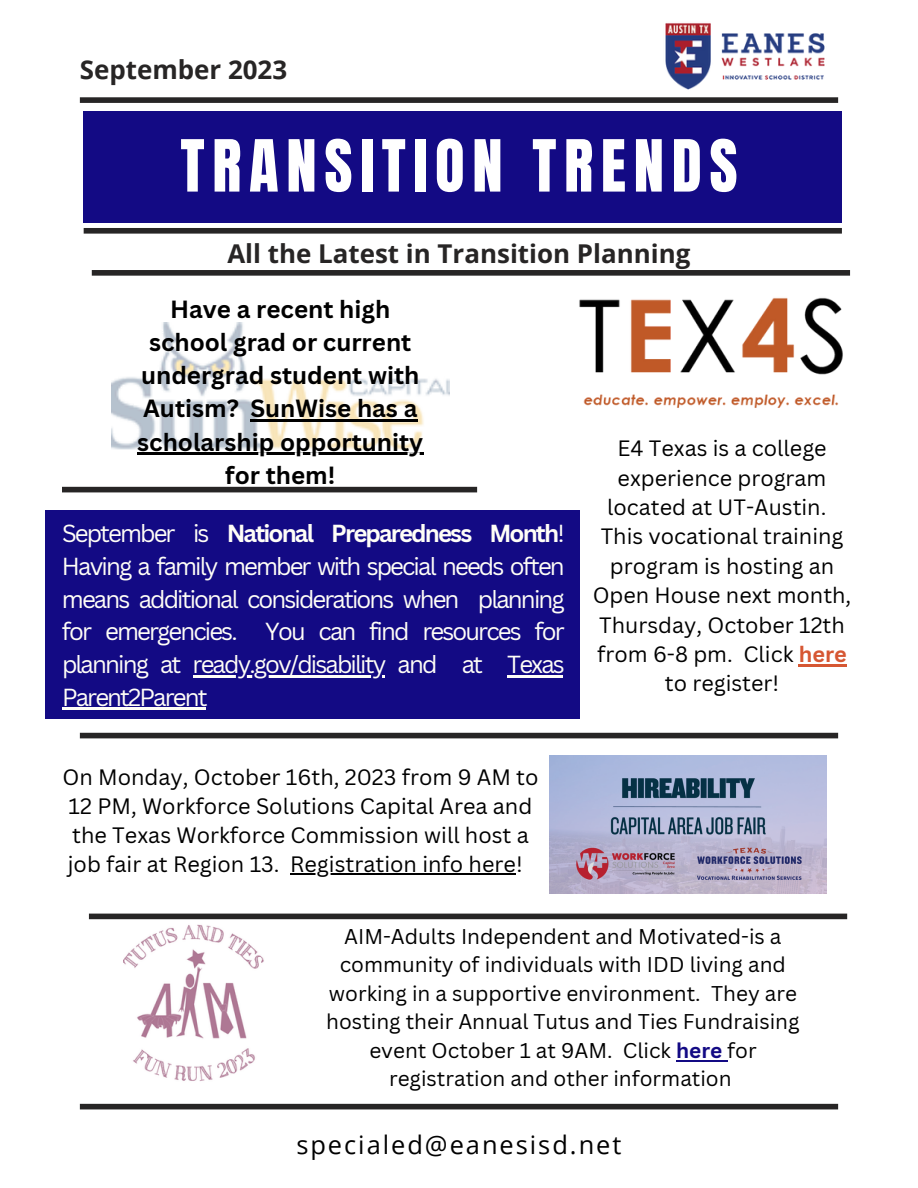
<style>
.page{position:relative;width:918px;height:1188px;background:#fff}
.page>*{position:absolute;margin:0;border:0;box-sizing:border-box;transform-origin:0 0}
.t1{font:61.05px "Anton";letter-spacing:.125em;color:#fff}
.t2{font:700 25.95px "Open Sans";color:#272525}
.t3{font:25.35px "Open Sans";letter-spacing:.08em;color:#000}
.t4{font:700 24.15px/33.3px "Canva Sans";color:#000;text-align:center}
.t5{font:24px/32.7px "Canva Sans";letter-spacing:-.08em;color:#fffef7;text-align:justify}
.t6{font:21.75px/29.2px "Canva Sans";color:#000}
.t7{font:21.6px/29.4px "Canva Sans";color:#000;text-align:center}
.t8{font:20.85px/28.5px "Canva Sans";color:#000;text-align:center}
.s1{font-weight:700}
.s2{font-weight:700;color:#d65733}
.s3{font-weight:700;color:#130a84}
</style>
<div class="page">
<div style="left:45px;top:510px;width:535px;height:208px;background:#130a84"></div>
<hr style="left:290px;top:873px;width:226px;height:2px;background:#000">
<hr style="left:137px;top:453px;width:286px;height:2px;background:#000">
<div style="left:62px;top:487px;width:415px;height:5px;background:#272525"></div>
<div style="left:80px;top:733px;width:758px;height:5px;background:#272525"></div>
<hr style="left:62px;top:708px;width:144px;height:2px;background:#fffef7">
<hr style="left:507px;top:675px;width:56px;height:2px;background:#fffef7">
<div style="left:80px;top:1104px;width:758px;height:5px;background:#272525"></div>
<div style="left:92px;top:270px;width:758px;height:6px;background:#272525"></div>
<div style="left:84px;top:228px;width:758px;height:6px;background:#272525"></div>
<hr style="left:799px;top:664px;width:48px;height:2px;background:#d65733">
<hr style="left:676px;top:1060px;width:51px;height:1px;background:#130a84">
<div style="left:80px;top:97px;width:758px;height:6px;background:#272525"></div>
<div style="left:84px;top:111px;width:758px;height:111px;background:#130a84"></div>
<img style="left:643px;top:23px;width:196px;height:80px">
<img style="left:112px;top:323px;width:337px;height:127px">
<hr style="left:250px;top:419px;width:168px;height:2px;background:#000">
<img style="left:579px;top:297px;width:264px;height:111px">
<hr style="left:193px;top:675px;width:192px;height:2px;background:#fffef7">
<img style="left:549px;top:755px;width:277px;height:139px">
<img style="left:124px;top:919px;width:140px;height:162px">
<div style="left:89px;top:914px;width:758px;height:5px;background:#272525"></div>
<p class="t2" style="left:80px;top:51px;width:209px">September 2023</p>
<p class="t1" style="left:180px;top:122px;width:559px">TRANSITION TRENDS</p>
<p class="t2" style="left:227px;top:235px;width:464px">All the Latest in Transition Planning</p>
<p class="t4" style="left:137px;top:292px;width:287px">Have a recent high school grad or current undergrad student with<br>Autism? SunWise has a scholarship opportunity</p>
<p class="t4" style="left:225px;top:458px;width:111px">for them!</p>
<p class="t5" style="left:62px;top:517px;width:504px">September is <span class="s1">National Preparedness Month</span>!<br>Having a family member with special needs often means additional considerations when planning for emergencies. You can find resources for planning at ready.gov/disability and at Texas Parent2Parent</p>
<p class="t7" style="left:607px;top:433px;width:221px">E4 Texas is a college experience program located at UT-Austin.</p>
<p class="t7" style="left:593px;top:521px;width:260px">This vocational training program is hosting an<br>Open House next month,<br>Thursday, October 12th from 6-8 pm. Click <span class="s2">here </span>to register!</p>
<p class="t6" style="left:62px;top:762px;width:478px">On Monday, October 16th, 2023 from 9 AM to 12 PM, Workforce Solutions Capital Area and the Texas Workforce Commission will host a job fair at Region 13. Registration info here!</p>
<p class="t8" style="left:326px;top:921px;width:475px">AIM-Adults Independent and Motivated-is a community of individuals with IDD living and working in a supportive environment. They are hosting their Annual Tutus and Ties Fundraising event October 1 at 9AM. Click <span class="s3">here</span> for registration and other information</p>
<p class="t3" style="left:296px;top:1127px;width:327px">specialed@eanesisd.net</p>
</div>
